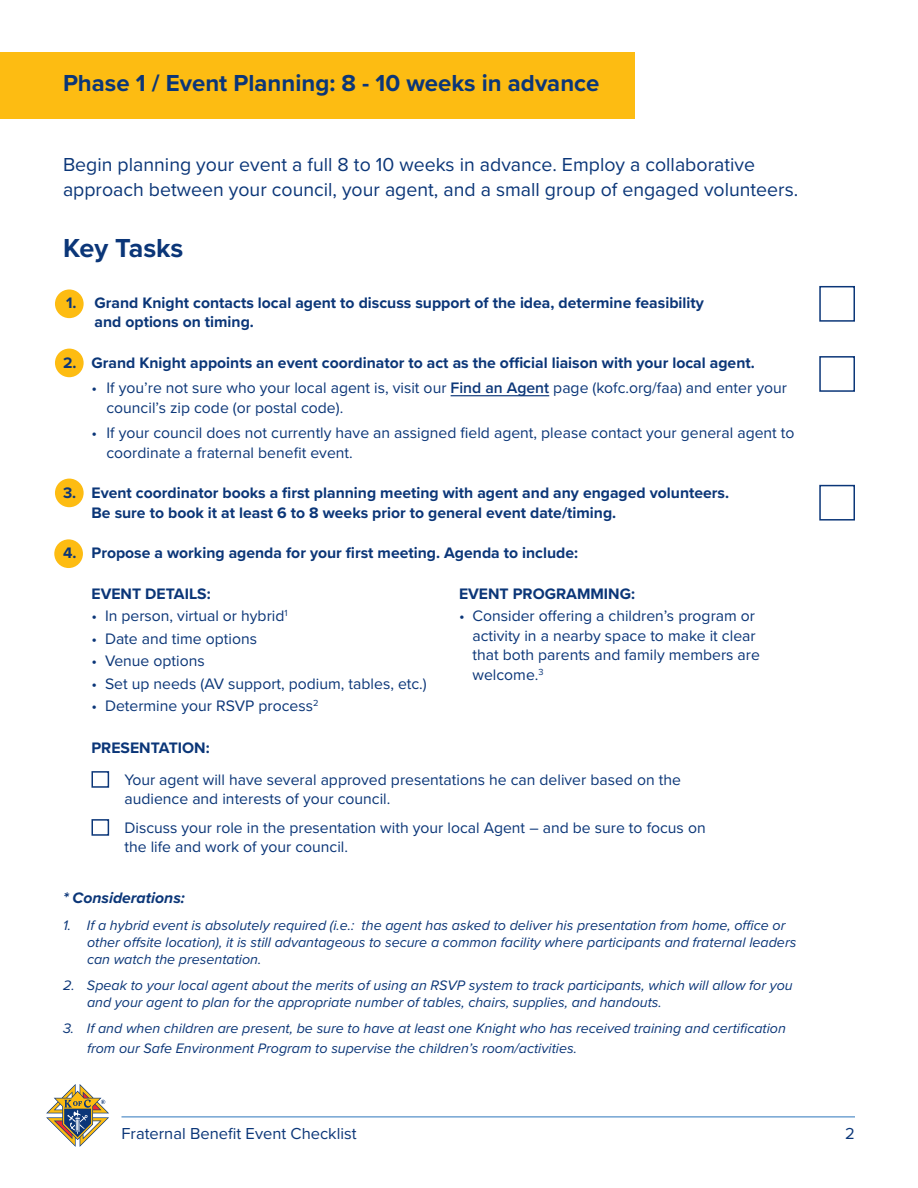
<style>
.page{position:relative;width:918px;height:1188px;background:#fff}
.page>*{position:absolute;margin:0;border:0;box-sizing:border-box;transform-origin:0 0}
.Head_2{font:700 27px "Proxima Nova";letter-spacing:-.005em;color:#0b3678}
.Head_2-2{font:700 24px "Proxima Nova";color:#0b3678}
.BIG_body{font:19.5px/25.5px "Proxima Nova";color:#0b3678}
.t1{font:16.5px "Proxima Nova";color:#0b3678}
.BODY{font:15.75px/19.5px "Proxima Nova";color:#0b3678}
.BODY-2{font:700 15.75px/19.5px "Proxima Nova";color:#0b3678}
.BODY-3{font:italic 700 15.75px "Proxima Nova";color:#0b3678}
.BODY-4{font:italic 14.25px/17.1px "Proxima Nova";color:#0b3678}
.s1{font-weight:600}
</style>
<div class="page">
<svg style="left:46px;top:1084px;width:63px;height:63px"></svg>
<hr style="left:122px;top:1117px;width:733px;height:1px;background:#2e76bc">
<div style="left:54px;top:539px;width:29px;height:29px;background:#fdbc12;border-radius:50%"></div>
<div style="left:55px;top:289px;width:29px;height:29px;background:#fdbc12;border-radius:50%"></div>
<div style="left:55px;top:349px;width:29px;height:28px;background:#fdbc12;border-radius:50%"></div>
<div style="left:55px;top:479px;width:29px;height:28px;background:#fdbc12;border-radius:50%"></div>
<div style="left:0;top:52px;width:634px;height:67px;background:#fdbc12"></div>
<hr style="left:451px;top:395px;width:98px;height:1px;background:#0b3678">
<div style="left:819px;top:286px;width:36px;height:36px;border:2px solid #0b3678"></div>
<div style="left:819px;top:356px;width:36px;height:36px;border:2px solid #0b3678"></div>
<div style="left:819px;top:485px;width:36px;height:36px;border:2px solid #0b3678"></div>
<div style="left:92px;top:771px;width:17px;height:17px;border:2px solid #0b3678"></div>
<div style="left:92px;top:819px;width:17px;height:17px;border:2px solid #0b3678"></div>
<p class="Head_2-2" style="left:63px;top:65px;width:538px">Phase 1 / Event Planning: 8 - 10 weeks in advance</p>
<p class="BIG_body" style="left:63px;top:152px;width:737px">Begin planning your event a full 8 to 10 weeks in advance. Employ a collaborative approach between your council, your agent, and a small group of engaged volunteers.</p>
<p class="Head_2" style="left:63px;top:228px;width:122px">Key Tasks</p>
<p class="BODY-2" style="left:94px;top:293px;width:611px;text-indent:-28px">1. Grand Knight contacts local agent to discuss support of the idea, determine feasibility and options on timing.</p>
<p class="BODY-2" style="left:63px;top:353px;width:693px">2. Grand Knight appoints an event coordinator to act as the official liaison with your local agent.</p>
<p class="BODY" style="left:106px;top:379px;width:682px;text-indent:-15px">• If you’re not sure who your local agent is, visit our <span class="s1">Find an Agent</span> page (kofc.org/faa) and enter your council’s zip code (or postal code).</p>
<p class="BODY" style="left:106px;top:424px;width:690px;text-indent:-15px">• If your council does not currently have an assigned field agent, please contact your general agent to coordinate a fraternal benefit event.</p>
<p class="BODY-2" style="left:92px;top:483px;width:639px;text-indent:-28px">3. Event coordinator books a first planning meeting with agent and any engaged volunteers.<br>Be sure to book it at least 6 to 8 weeks prior to general event date/timing.</p>
<p class="BODY-2" style="left:63px;top:543px;width:517px">4. Propose a working agenda for your first meeting. Agenda to include:</p>
<p class="BODY-2" style="left:92px;top:583px;width:121px">EVENT DETAILS:</p>
<p class="BODY" style="left:92px;top:607px;width:198px">• In person, virtual or hybrid<sup>1</sup></p>
<p class="BODY" style="left:92px;top:629px;width:167px">• Date and time options</p>
<p class="BODY" style="left:92px;top:652px;width:115px">• Venue options</p>
<p class="BODY" style="left:92px;top:674px;width:337px">• Set up needs (AV support, podium, tables, etc.)</p>
<p class="BODY" style="left:92px;top:697px;width:229px">• Determine your RSVP process<sup>2</sup></p>
<p class="BODY-2" style="left:459px;top:583px;width:178px">EVENT PROGRAMMING:</p>
<p class="BODY" style="left:472px;top:607px;width:289px;text-indent:-14px">• Consider offering a children’s program or activity in a nearby space to make it clear that both parents and family members are welcome.<sup>3</sup></p>
<p class="BODY-2" style="left:92px;top:738px;width:120px">PRESENTATION:</p>
<p class="BODY" style="left:124px;top:770px;width:558px">Your agent will have several approved presentations he can deliver based on the audience and interests of your council.</p>
<p class="BODY" style="left:124px;top:818px;width:583px">Discuss your role in the presentation with your local Agent – and be sure to focus on the life and work of your council.</p>
<p class="BODY-3" style="left:63px;top:886px;width:123px">* Considerations:</p>
<p class="BODY-4" style="left:87px;top:916px;width:711px;text-indent:-24px">1. If a hybrid event is absolutely required (i.e.: the agent has asked to deliver his presentation from home, office or other offsite location), it is still advantageous to secure a common facility where participants and fraternal leaders can watch the presentation.</p>
<p class="BODY-4" style="left:87px;top:976px;width:707px;text-indent:-24px">2. Speak to your local agent about the merits of using an RSVP system to track participants, which will allow for you and your agent to plan for the appropriate number of tables, chairs, supplies, and handouts.</p>
<p class="BODY-4" style="left:87px;top:1018px;width:700px;line-height:19.5px;text-indent:-24px">3. If and when children are present, be sure to have at least one Knight who has received training and certification from our Safe Environment Program to supervise the children’s room/activities.</p>
<p class="t1" style="left:122px;top:1124px;width:237px">Fraternal Benefit Event Checklist</p>
<p class="t1" style="left:845px;top:1124px;width:11px">2</p>
</div>
